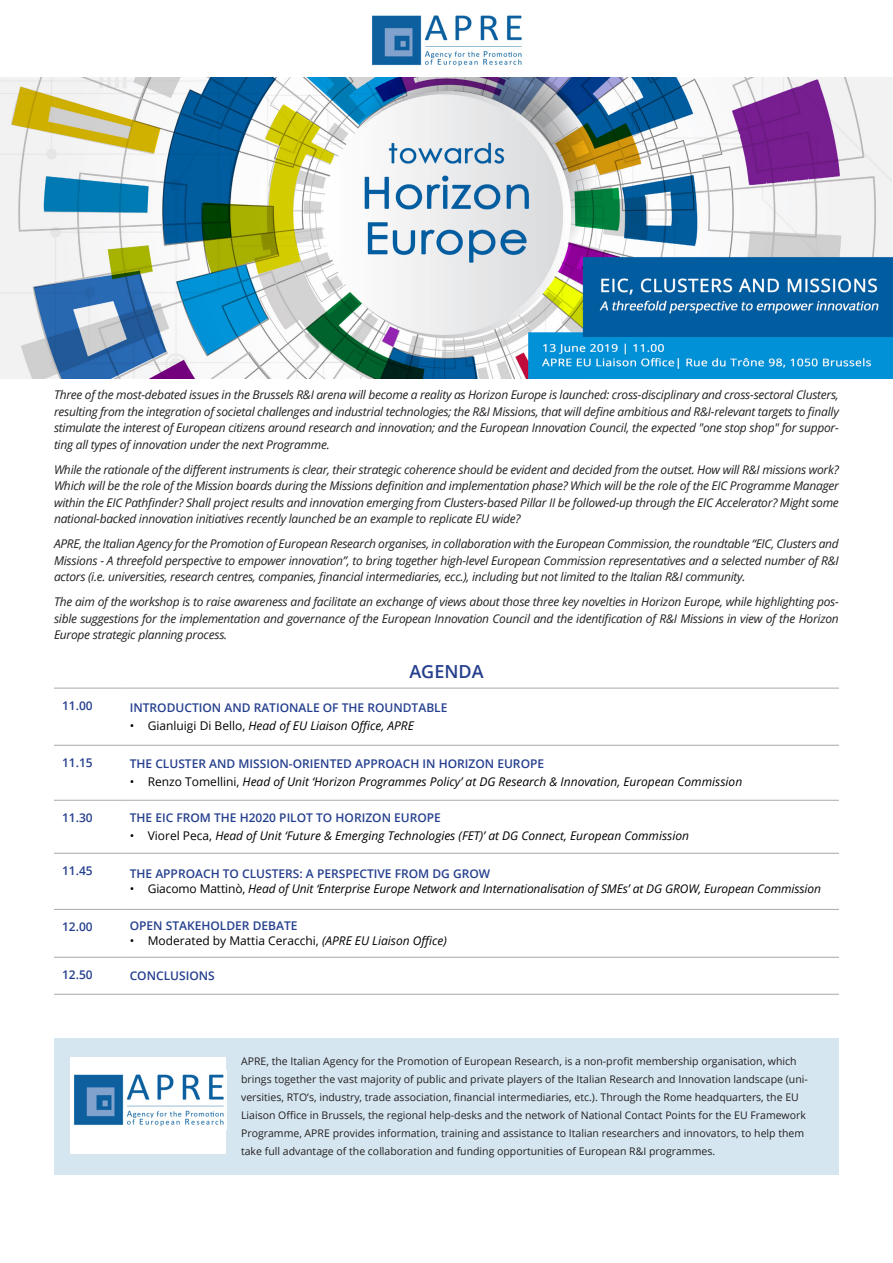
<style>
.page{position:relative;width:893px;height:1263px;background:#fff}
.page>*{position:absolute;margin:0;border:0;box-sizing:border-box;transform-origin:0 0}
.Stile_di_paragrafo_1{font:600 18px "Open Sans";color:#253f8e}
.testo{font:italic 12px/16.5px "Open Sans";letter-spacing:-.02em;color:#231f20;text-align:justify}
.t1{font:italic 12px "Open Sans";color:#000}
.Stile_di_paragrafo_1-2{font:600 12px "Open Sans";color:#253f8e}
.t2{font:12px "Open Sans";color:#000}
.testo-2{font:10.5px/18px "Open Sans";color:#231f20}
.s1{font-style:normal}
.s2{font-style:italic}
</style>
<div class="page">
<hr style="left:54px;top:853px;width:68px;height:1px;background:#a8a9ad">
<hr style="left:122px;top:853px;width:717px;height:1px;background:#a8a9ad">
<hr style="left:54px;top:688px;width:68px;height:1px;background:#a8a9ad">
<hr style="left:122px;top:688px;width:717px;height:1px;background:#a8a9ad">
<hr style="left:54px;top:745px;width:68px;height:1px;background:#a8a9ad">
<hr style="left:122px;top:745px;width:717px;height:1px;background:#a8a9ad">
<hr style="left:54px;top:800px;width:68px;height:1px;background:#a8a9ad">
<hr style="left:122px;top:800px;width:717px;height:1px;background:#a8a9ad">
<hr style="left:54px;top:909px;width:68px;height:1px;background:#a8a9ad">
<hr style="left:122px;top:909px;width:717px;height:1px;background:#a8a9ad">
<hr style="left:54px;top:957px;width:68px;height:1px;background:#a8a9ad">
<hr style="left:122px;top:957px;width:717px;height:1px;background:#a8a9ad">
<hr style="left:54px;top:994px;width:68px;height:1px;background:#a8a9ad">
<hr style="left:122px;top:994px;width:717px;height:1px;background:#a8a9ad">
<img style="left:0;top:78px;width:893px;height:300px">
<div style="left:54px;top:1038px;width:785px;height:136px;background:#d6e6f0"></div>
<div style="left:71px;top:1057px;width:155px;height:97px;background:#fff"></div>
<img style="left:74px;top:1074px;width:150px;height:53px">
<img style="left:372px;top:15px;width:150px;height:52px">
<p class="testo" style="left:54px;top:386px;width:786px">Three of the most-debated issues in the Brussels R&amp;I arena will become a reality as Horizon Europe is launched: cross-disciplinary and cross-sectoral Clusters, resulting from the integration of societal challenges and industrial technologies; the R&amp;I Missions, that will define ambitious and R&amp;I-relevant targets to finally stimulate the interest of European citizens around research and innovation; and the European Innovation Council, the expected "one stop shop" for suppor&shy;ting all types of innovation under the next Programme.</p>
<p class="testo" style="left:54px;top:461px;width:786px">While the rationale of the different instruments is clear, their strategic coherence should be evident and decided from the outset. How will R&amp;I missions work?<br>Which will be the role of the Mission boards during the Missions definition and implementation phase? Which will be the role of the EIC Programme Manager within the EIC Pathfinder? Shall project results and innovation emerging from Clusters-based Pillar II be followed-up through the EIC Accelerator? Might some national-backed innovation initiatives recently launched be an example to replicate EU wide?</p>
<p class="testo" style="left:54px;top:535px;width:786px">APRE, the Italian Agency for the Promotion of European Research organises, in collaboration with the European Commission, the roundtable “EIC, Clusters and Missions - A threefold perspective to empower innovation”, to bring together high-level European Commission representatives and a selected number of R&amp;I actors (i.e. universities, research centres, companies, financial intermediaries, ecc.), including but not limited to the Italian R&amp;I community.</p>
<p class="testo" style="left:54px;top:593px;width:786px">The aim of the workshop is to raise awareness and facilitate an exchange of views about those three key novelties in Horizon Europe, while highlighting pos&shy;sible suggestions for the implementation and governance of the European Innovation Council and the identification of R&amp;I Missions in view of the Horizon Europe strategic planning process.</p>
<p class="Stile_di_paragrafo_1" style="left:409px;top:659px;width:76px">AGENDA</p>
<p class="Stile_di_paragrafo_1-2" style="left:62px;top:697px;width:32px">11.00</p>
<p class="Stile_di_paragrafo_1-2" style="left:130px;top:700px;width:319px">INTRODUCTION AND RATIONALE OF THE ROUNDTABLE</p>
<p class="t1" style="left:130px;top:718px;width:286px"><span class="s1">• Gianluigi Di Bello,</span> Head of EU Liaison Office, APRE</p>
<p class="Stile_di_paragrafo_1-2" style="left:62px;top:755px;width:32px">11.15</p>
<p class="Stile_di_paragrafo_1-2" style="left:130px;top:756px;width:416px">THE CLUSTER AND MISSION-ORIENTED APPROACH IN HORIZON EUROPE</p>
<p class="t1" style="left:130px;top:774px;width:614px"><span class="s1">• Renzo Tomellini,</span> Head of Unit ‘Horizon Programmes Policy’ at DG Research &amp; Innovation, European Commission</p>
<p class="Stile_di_paragrafo_1-2" style="left:62px;top:810px;width:32px">11.30</p>
<p class="Stile_di_paragrafo_1-2" style="left:130px;top:810px;width:313px">THE EIC FROM THE H2020 PILOT TO HORIZON EUROPE</p>
<p class="t1" style="left:130px;top:828px;width:561px"><span class="s1">• Viorel Peca,</span> Head of Unit ‘Future &amp; Emerging Technologies (FET)’ at DG Connect, European Commission</p>
<p class="Stile_di_paragrafo_1-2" style="left:62px;top:863px;width:32px">11.45</p>
<p class="Stile_di_paragrafo_1-2" style="left:130px;top:866px;width:362px">THE APPROACH TO CLUSTERS: A PERSPECTIVE FROM DG GROW</p>
<p class="t1" style="left:130px;top:881px;width:693px"><span class="s1">• Giacomo Mattinò,</span> Head of Unit ‘Enterprise Europe Network and Internationalisation of SMEs’ at DG GROW, European Commission</p>
<p class="Stile_di_paragrafo_1-2" style="left:62px;top:919px;width:32px">12.00</p>
<p class="Stile_di_paragrafo_1-2" style="left:130px;top:918px;width:169px">OPEN STAKEHOLDER DEBATE</p>
<p class="t2" style="left:130px;top:933px;width:319px">• Moderated by Mattia Ceracchi, <span class="s2">(APRE EU Liaison Office)</span></p>
<p class="Stile_di_paragrafo_1-2" style="left:62px;top:966px;width:32px">12.50</p>
<p class="Stile_di_paragrafo_1-2" style="left:130px;top:968px;width:87px">CONCLUSIONS</p>
<p class="testo-2" style="left:241px;top:1052px;width:568px">APRE, the Italian Agency for the Promotion of European Research, is a non-profit membership organisation, which brings together the vast majority of public and private players of the Italian Research and Innovation landscape (uni&shy;versities, RTO’s, industry, trade association, financial intermediaries, etc.). Through the Rome headquarters, the EU Liaison Office in Brussels, the regional help-desks and the network of National Contact Points for the EU Framework Programme, APRE provides information, training and assistance to Italian researchers and innovators, to help them take full advantage of the collaboration and funding opportunities of European R&amp;I programmes.</p>
</div>
